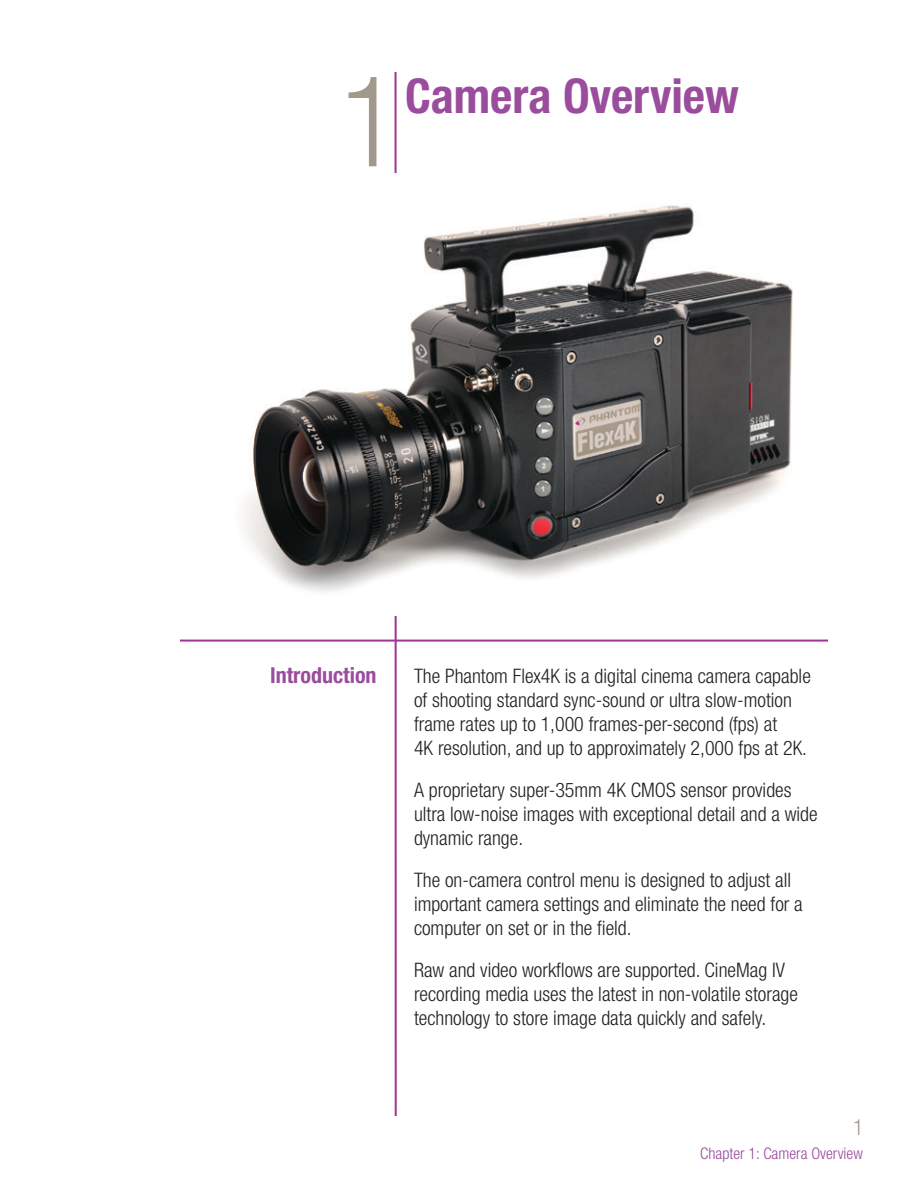
<style>
.page{position:relative;width:900px;height:1188px;background:#fff}
.page>*{position:absolute;margin:0;border:0;box-sizing:border-box;transform-origin:0 0}
.t1{font:300 condensed 126px "Helvetica Neue";color:#a2988b}
.t2{font:700 condensed 48px "Helvetica Neue";color:#9a4c9d}
.t3{font:700 condensed 22px "Helvetica Neue";color:#9a4c9d}
.t4{font:300 condensed 22px "Helvetica Neue";color:#a2988b}
.t5{font:300 condensed 20px/24px "Helvetica Neue";color:#231f20}
.t6{font:300 condensed 16px "Helvetica Neue";color:#9a4c9d}
</style>
<div class="page">
<hr style="left:395px;top:72px;width:2px;height:1044px;background:#9e3493">
<hr style="left:180px;top:640px;width:648px;height:2px;background:#9e3493">
<div style="left:232px;top:174px;width:616px;height:442px;background:#fff"></div>
<img style="left:243px;top:205px;width:550px;height:387px">
<h1 class="t1" style="left:340px;top:49px;width:62px">1</h1>
<h2 class="t2" style="left:405px;top:67px;width:335px">Camera Overview</h2>
<p class="t3" style="left:270px;top:661px;width:108px">Introduction</p>
<p class="t5" style="left:414px;top:664px;width:398px">The Phantom Flex4K is a digital cinema camera capable of shooting standard sync-sound or ultra slow-motion frame rates up to 1,000 frames-per-second (fps) at<br>4K resolution, and up to approximately 2,000 fps at 2K.</p>
<p class="t5" style="left:414px;top:778px;width:405px">A proprietary super-35mm 4K CMOS sensor provides ultra low-noise images with exceptional detail and a wide dynamic range.</p>
<p class="t5" style="left:414px;top:868px;width:390px">The on-camera control menu is designed to adjust all important camera settings and eliminate the need for a computer on set or in the field.</p>
<p class="t5" style="left:414px;top:958px;width:386px">Raw and video workflows are supported. CineMag IV recording media uses the latest in non-volatile storage technology to store image data quickly and safely.</p>
<p class="t4" style="left:853px;top:1115px;width:12px">1</p>
<p class="t6" style="left:700px;top:1144px;width:164px">Chapter 1: Camera Overview</p>
</div>
